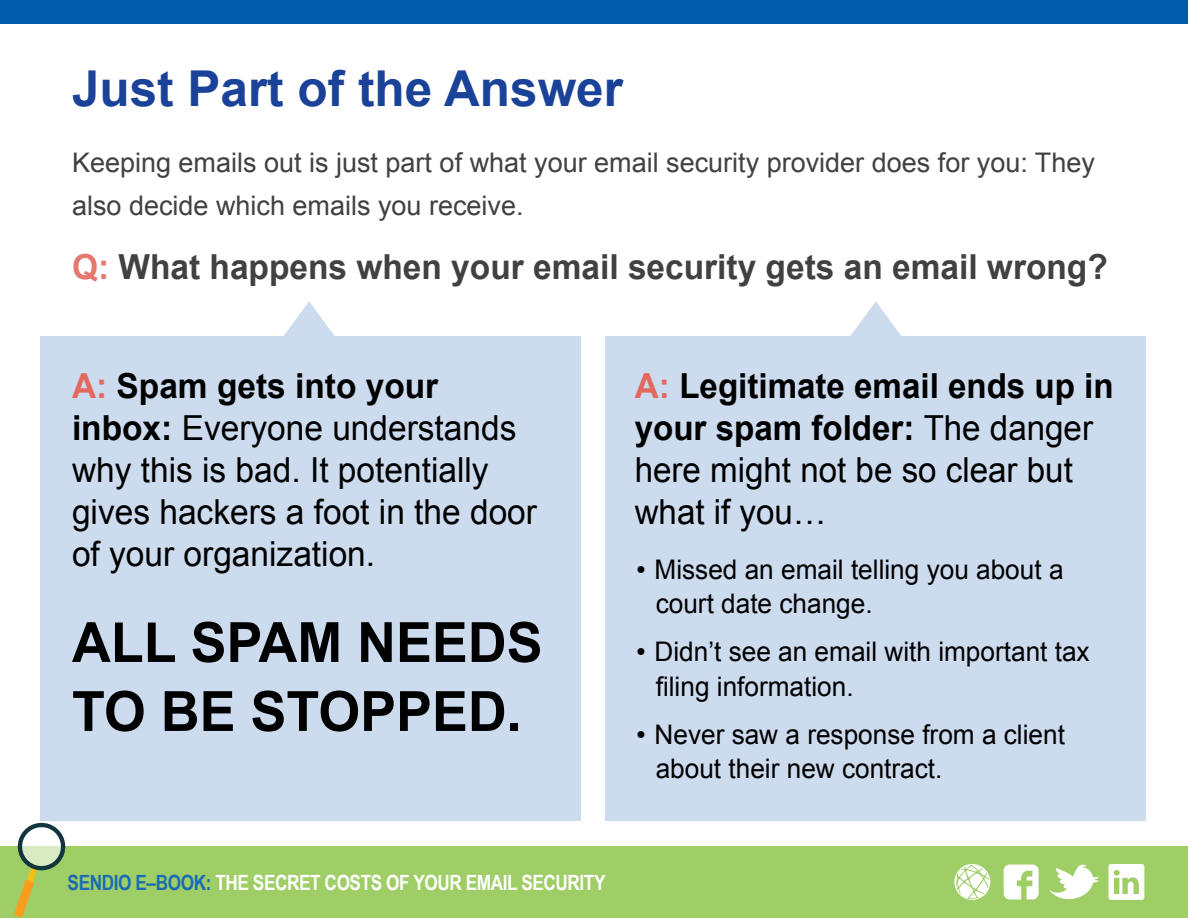
<style>
.page{position:relative;width:1188px;height:918px;background:#fff}
.page>*{position:absolute;margin:0;border:0;box-sizing:border-box;transform-origin:0 0}
.t1{font:700 55.5px/69px "Arial";color:#000}
.t2{font:700 49.5px "Arial";color:#1a4298}
.t3{font:34.5px/42px "Arial";color:#000}
.t4{font:34.5px/42px "Arial";color:#000;scale:.96 1}
.t5{font:700 34.5px "Arial";color:#414042}
.t6{font:27px/34.5px "Arial";color:#000}
.t7{font:27px/43.5px "Arial";color:#414042}
.t8{font:700 21px "Arial Narrow";letter-spacing:-.02em;color:#fff}
.s1{color:#e6786e}
.s2{font-weight:700;color:#e3695e}
.s3{font-weight:700}
.s4{font-family:"Gotham"}
.s5{color:#1a6cb4}
</style>
<div class="page">
<div style="left:0;top:846px;width:1188px;height:72px;background:#a0ce66"></div>
<div style="left:0;top:0;width:1188px;height:24px;background:#005cab"></div>
<svg style="left:954px;top:864px;width:36px;height:36px"></svg>
<svg style="left:1049px;top:864px;width:50px;height:36px"></svg>
<svg style="left:1108px;top:864px;width:36px;height:36px"></svg>
<svg style="left:1004px;top:865px;width:35px;height:34px"></svg>
<svg style="left:14px;top:822px;width:52px;height:96px"></svg>
<svg style="left:850px;top:301px;width:51px;height:35px"></svg>
<div style="left:606px;top:336px;width:540px;height:485px;background:#cddbee"></div>
<div style="left:40px;top:336px;width:540px;height:485px;background:#cddbee"></div>
<svg style="left:284px;top:301px;width:51px;height:35px"></svg>
<h2 class="t2" style="left:72px;top:56px;width:553px">Just Part of the Answer</h2>
<p class="t7" style="left:72px;top:141px;width:1024px">Keeping emails out is just part of what your email security provider does for you: They also decide which emails you receive.</p>
<p class="t5" style="left:72px;top:244px;width:1037px"><span class="s1">Q:</span> What happens when your email security gets an email wrong?</p>
<p class="t3" style="left:72px;top:365px;width:467px"><span class="s2">A:</span> <span class="s3">Spam gets into your inbox:</span> Everyone understands why this is bad. It potentially gives hackers a foot in the door of your organization.</p>
<h1 class="t1" style="left:72px;top:610px;width:472px">ALL SPAM NEEDS<br>TO BE STOPPED.</h1>
<p class="t4" style="left:635px;top:365px;width:500px"><span class="s2">A:</span> <span class="s3">Legitimate email ends up in your spam folder:</span> The danger here might not be so clear but what if you…</p>
<p class="t6" style="left:656px;top:552px;width:409px;text-indent:-21px"><span class="s4">•</span> Missed an email telling you about a court date change.</p>
<p class="t6" style="left:656px;top:635px;width:435px;text-indent:-21px"><span class="s4">•</span> Didn’t see an email with important tax filing information.</p>
<p class="t6" style="left:656px;top:717px;width:411px;text-indent:-21px"><span class="s4">•</span> Never saw a response from a client about their new contract.</p>
<p class="t8" style="left:68px;top:866px;width:539px"><span class="s5">SENDIO E–BOOK:</span> THE SECRET COSTS OF YOUR EMAIL SECURITY</p>
</div>
